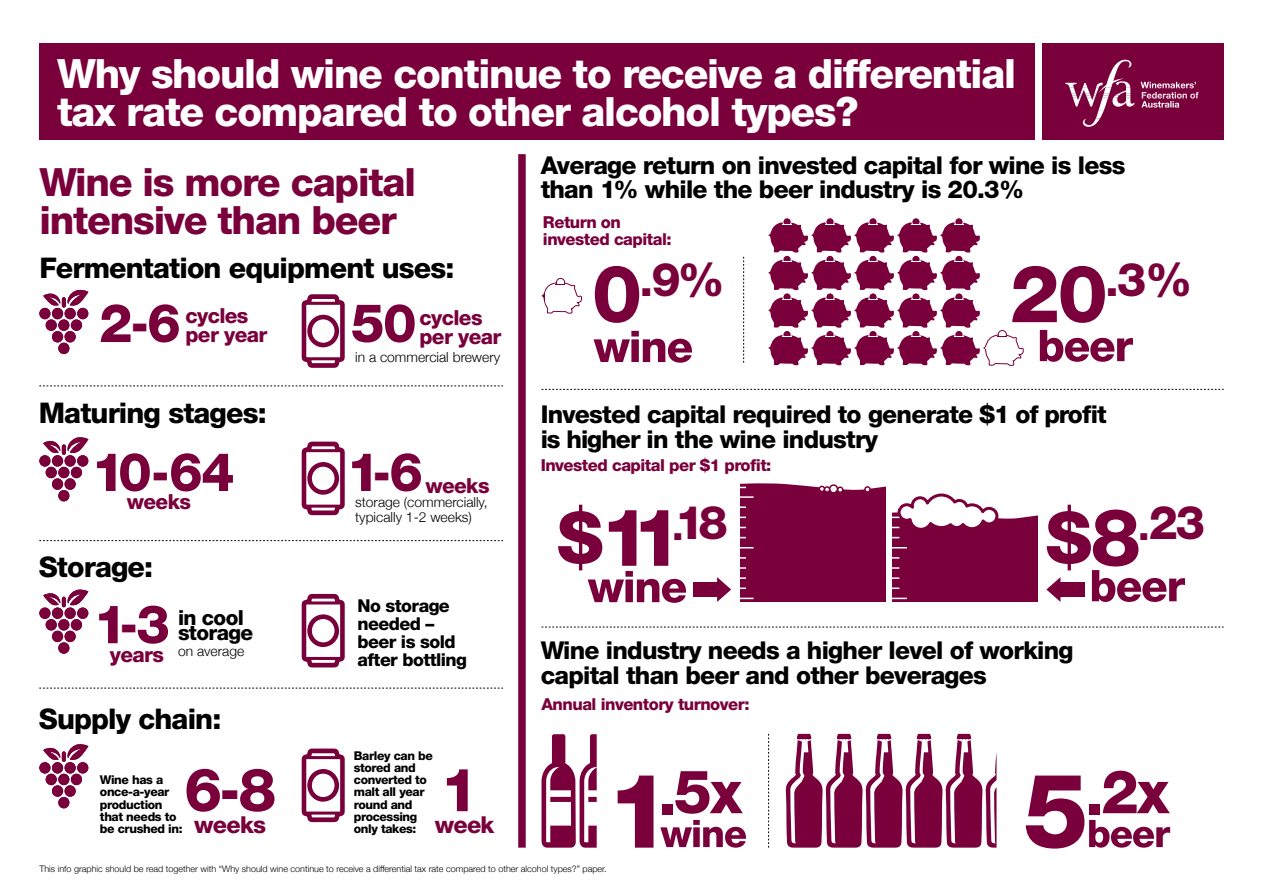
<style>
.page{position:relative;width:1263px;height:893px;background:#fff}
.page>*{position:absolute;margin:0;border:0;box-sizing:border-box;transform-origin:0 0}
.t1{font:800 79.65px "Helvetica Neue";color:#7a003c}
.t2{font:800 60.3px "Helvetica Neue";color:#7a003c}
.t3{font:800 60px "Helvetica Neue";color:#7a003c}
.t4{font:800 53.4px "Helvetica Neue";color:#7a003c}
.t5{font:800 46.5px "Helvetica Neue";color:#7a003c}
.t6{font:800 40.5px/38px "Helvetica Neue";letter-spacing:-.03em;color:#fff}
.t7{font:800 39px/37.5px "Helvetica Neue";letter-spacing:-.03em;color:#7a003c}
.t8{font:800 28.5px "Helvetica Neue";letter-spacing:-.03em;color:#000}
.t9{font:800 24.6px/24.6px "Helvetica Neue";letter-spacing:-.03em;color:#000}
.t10{font:800 23.4px "Helvetica Neue";letter-spacing:-.03em;color:#7a003c}
.t11{font:800 20.85px/19px "Helvetica Neue";letter-spacing:-.03em;color:#7a003c}
.t12{font:800 20.85px/15.6px "Helvetica Neue";letter-spacing:-.03em;color:#000}
.t13{font:800 17.7px/17.7px "Helvetica Neue";letter-spacing:-.03em;color:#000}
.t14{font:800 16.5px/16.5px "Helvetica Neue";letter-spacing:-.03em;color:#7a003c}
.t15{font:300 13.8px/15.6px "Helvetica Neue";color:#000}
.t16{font:800 12.15px/12.1px "Helvetica Neue";letter-spacing:-.03em;color:#000}
.t17{font:300 9px "Helvetica Neue";color:#000}
.s1{font-size:79.65px}
.s2{font-size:41.55px}
.s3{font-size:71.1px}
.s4{font-size:36.45px}
.s5{font-size:103.35px}
.s6{font-size:54px}
</style>
<div class="page">
<svg style="left:39px;top:386px;width:464px;height:1px"></svg>
<svg style="left:541px;top:389px;width:683px;height:1px"></svg>
<svg style="left:541px;top:627px;width:683px;height:1px"></svg>
<svg style="left:39px;top:540px;width:464px;height:1px"></svg>
<svg style="left:39px;top:688px;width:464px;height:1px"></svg>
<div style="left:518px;top:154px;width:8px;height:694px;background:#7a003c"></div>
<svg style="left:768px;top:734px;width:1px;height:114px"></svg>
<svg style="left:541px;top:734px;width:56px;height:114px"></svg>
<svg style="left:660px;top:820px;width:86px;height:28px"></svg>
<svg style="left:785px;top:734px;width:211px;height:114px"></svg>
<svg style="left:1089px;top:820px;width:81px;height:28px"></svg>
<div style="left:782px;top:217px;width:9px;height:9px;border:1px solid #fff;border-radius:50%"></div>
<div style="left:868px;top:217px;width:9px;height:9px;border:1px solid #fff;border-radius:50%"></div>
<div style="left:825px;top:217px;width:9px;height:9px;border:1px solid #fff;border-radius:50%"></div>
<div style="left:911px;top:217px;width:9px;height:9px;border:1px solid #fff;border-radius:50%"></div>
<div style="left:954px;top:217px;width:9px;height:9px;border:1px solid #fff;border-radius:50%"></div>
<svg style="left:768px;top:219px;width:256px;height:147px"></svg>
<svg style="left:1040px;top:330px;width:93px;height:32px"></svg>
<svg style="left:743px;top:257px;width:1px;height:106px"></svg>
<svg style="left:593px;top:331px;width:99px;height:32px"></svg>
<div style="left:556px;top:278px;width:9px;height:9px;border:1px solid #7a003c;border-radius:50%"></div>
<svg style="left:541px;top:280px;width:41px;height:34px"></svg>
<svg style="left:588px;top:571px;width:98px;height:32px"></svg>
<svg style="left:1092px;top:570px;width:93px;height:32px"></svg>
<svg style="left:39px;top:290px;width:49px;height:64px"></svg>
<svg style="left:39px;top:437px;width:49px;height:64px"></svg>
<svg style="left:39px;top:589px;width:49px;height:65px"></svg>
<svg style="left:39px;top:744px;width:49px;height:64px"></svg>
<div style="left:39px;top:43px;width:995px;height:97px;background:#7a003c"></div>
<div style="left:1042px;top:43px;width:182px;height:97px;background:#7a003c"></div>
<svg style="left:1065px;top:60px;width:133px;height:67px"></svg>
<svg style="left:301px;top:294px;width:44px;height:74px"></svg>
<svg style="left:301px;top:441px;width:44px;height:75px"></svg>
<svg style="left:301px;top:593px;width:44px;height:75px"></svg>
<svg style="left:301px;top:748px;width:44px;height:75px"></svg>
<div style="left:693px;top:582px;width:25px;height:15px;background:#7a003c"></div>
<svg style="left:717px;top:577px;width:14px;height:25px"></svg>
<div style="left:1059px;top:582px;width:26px;height:15px;background:#7a003c"></div>
<svg style="left:1046px;top:577px;width:14px;height:25px"></svg>
<svg style="left:892px;top:493px;width:146px;height:109px"></svg>
<div style="left:740px;top:483px;width:145px;height:119px;background:#7a003c"></div>
<h3 class="t6" style="left:57px;top:54px;width:960px">Why should wine continue to receive a differential tax rate compared to other alcohol types?</h3>
<h3 class="t7" style="left:39px;top:163px;width:378px">Wine is more capital intensive than beer</h3>
<p class="t8" style="left:39px;top:251px;width:417px">Fermentation equipment uses:</p>
<h3 class="t4" style="left:99px;top:291px;width:83px">2-6</h3>
<p class="t11" style="left:185px;top:306px;width:83px">cycles per year</p>
<p class="t8" style="left:39px;top:395px;width:229px">Maturing stages:</p>
<h3 class="t4" style="left:91px;top:440px;width:145px">10-64</h3>
<p class="t11" style="left:127px;top:492px;width:66px">weeks</p>
<p class="t8" style="left:39px;top:550px;width:116px">Storage:</p>
<h3 class="t4" style="left:94px;top:592px;width:78px">1-3</h3>
<p class="t11" style="left:110px;top:645px;width:56px">years</p>
<p class="t12" style="left:178px;top:609px;width:77px">in cool storage</p>
<p class="t15" style="left:178px;top:642px;width:68px">on average</p>
<p class="t8" style="left:39px;top:702px;width:184px">Supply chain:</p>
<h3 class="t4" style="left:351px;top:291px;width:67px">50</h3>
<p class="t11" style="left:419px;top:308px;width:83px">cycles per year</p>
<p class="t15" style="left:355px;top:349px;width:147px">in a commercial brewery</p>
<h3 class="t4" style="left:347px;top:440px;width:78px">1-6</h3>
<p class="t11" style="left:425px;top:476px;width:66px">weeks</p>
<p class="t15" style="left:355px;top:493px;width:134px">storage (commercially, typically 1-2 weeks)</p>
<p class="t13" style="left:358px;top:597px;width:111px">No storage needed – beer is sold after bottling</p>
<p class="t16" style="left:354px;top:749px;width:81px">Barley can be stored and converted to malt all year round and processing only takes:</p>
<h3 class="t3" style="left:184px;top:754px;width:93px">6-8</h3>
<h3 class="t3" style="left:441px;top:754px;width:39px">1</h3>
<p class="t16" style="left:100px;top:774px;width:84px">Wine has a once-a-year production that needs to be crushed in:</p>
<p class="t10" style="left:194px;top:810px;width:74px">weeks</p>
<p class="t10" style="left:435px;top:810px;width:61px">week</p>
<p class="t9" style="left:541px;top:153px;width:586px">Average return on invested capital for wine is less than 1% while the beer industry is 20.3%</p>
<p class="t14" style="left:543px;top:214px;width:130px">Return on invested capital:</p>
<h1 class="t1" style="left:1010px;top:246px;width:184px">20<sup>.</sup><sup>3%</sup></h1>
<h3 class="t5" style="left:592px;top:251px;width:135px"><span class="s1">0</span><span class="s2">.</span>9%</h3>
<p class="t9" style="left:541px;top:402px;width:567px">Invested capital required to generate $1 of profit is higher in the wine industry</p>
<p class="t14" style="left:541px;top:456px;width:232px">Invested capital per $1 profit:</p>
<h1 class="t1" style="left:558px;top:490px;width:171px"><span class="s3">$</span>11<sup>.</sup><sup>18</sup></h1>
<h3 class="t5" style="left:1046px;top:495px;width:160px"><span class="s3">$</span><span class="s1">8</span><span class="s4">.</span>23</h3>
<p class="t9" style="left:541px;top:638px;width:534px">Wine industry needs a higher level of working capital than beer and other beverages</p>
<p class="t14" style="left:541px;top:695px;width:209px">Annual inventory turnover:</p>
<h2 class="t2" style="left:607px;top:756px;width:137px"><span class="s5">1</span><span class="s6">.</span>5x</h2>
<h2 class="t2" style="left:1023px;top:756px;width:148px"><span class="s5">5</span><span class="s6">.</span>2x</h2>
<p class="t17" style="left:39px;top:862px;width:569px">This info graphic should be read together with “Why should wine continue to receive a differential tax rate compared to other alcohol types?” paper.</p>
</div>
